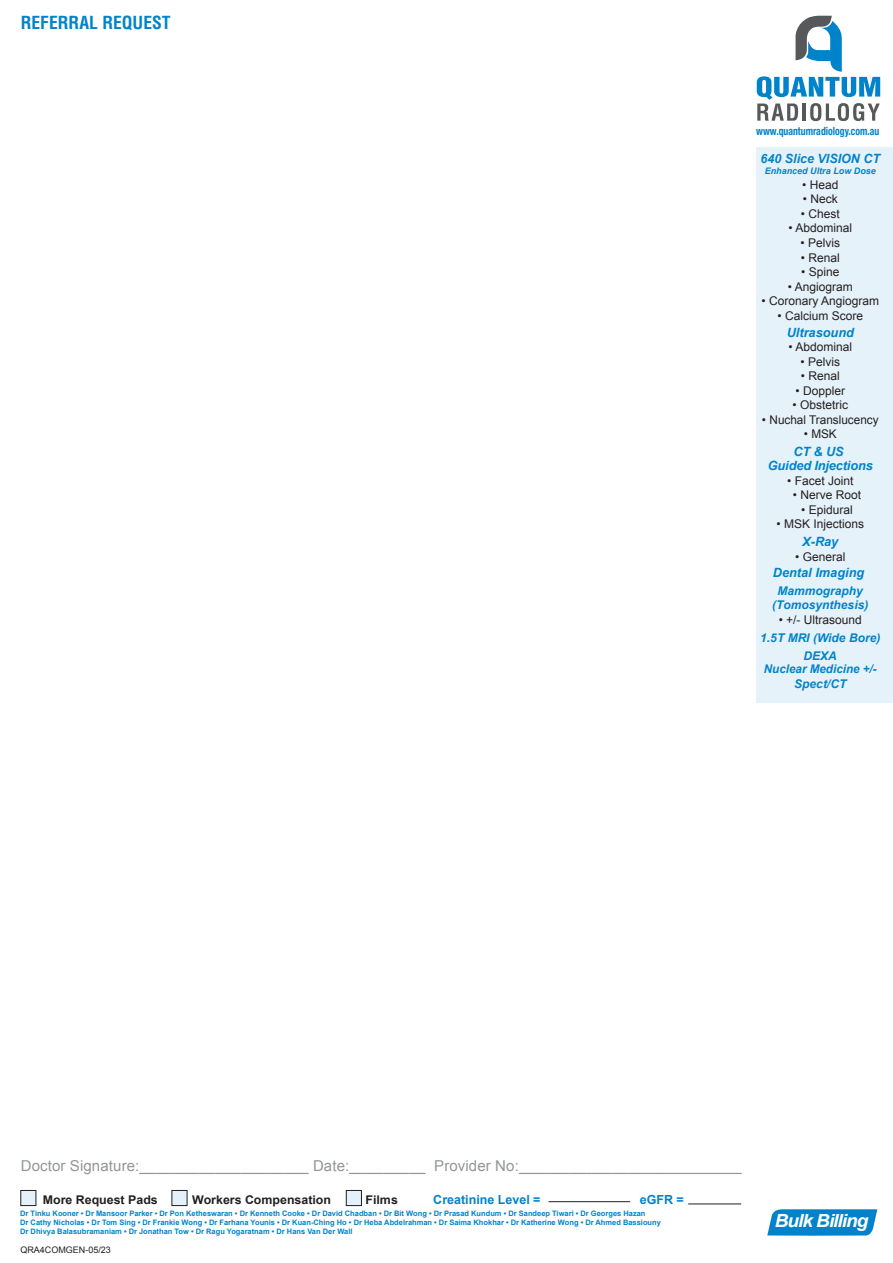
<style>
.page{position:relative;width:893px;height:1263px;background:#fff}
.page>*{position:absolute;margin:0;border:0;box-sizing:border-box;transform-origin:0 0}
.t1{font:italic 700 18.15px "Arial";letter-spacing:-.05em;color:#fff;scale:1.04 1}
.t2{font:700 condensed 17.55px "Helvetica";color:#0083ca}
.t3{font:15px "Arial";letter-spacing:.01em;color:#939598}
.t4{font:italic 700 12.75px/13.5px "Arial";color:#0083ca;text-align:center}
.t5{font:700 12.45px "Arial";color:#0083ca}
.t6{font:12px "Arial";color:#231f20}
.t7{font:italic 700 12px/13.5px "Arial";color:#0083ca;text-align:center}
.t8{font:700 12px "Arial";color:#231f20}
.t9{font:700 condensed 11.25px "Helvetica Neue";color:#0083ca;scale:.86 1}
.t10{font:italic 700 9px "Arial";color:#0083ca}
.t11{font:9px "Arial";color:#231f20}
.t12{font:700 7.5px/9px "Arial";color:#0083ca}
</style>
<div class="page">
<div style="left:756px;top:147px;width:137px;height:555px;background:#e6f2fa"></div>
<div style="left:20px;top:1190px;width:16px;height:16px;background:#e4f0fa;border:1px solid #231f20"></div>
<div style="left:172px;top:1190px;width:15px;height:16px;background:#e4f0fa;border:1px solid #231f20"></div>
<div style="left:346px;top:1190px;width:16px;height:16px;background:#e4f0fa;border:1px solid #231f20"></div>
<hr style="left:548px;top:1201px;width:82px;height:1px;background:#231f20">
<hr style="left:688px;top:1203px;width:53px;height:1px;background:#231f20">
<svg style="left:767px;top:1209px;width:110px;height:27px;background:#158dce"></svg>
<svg style="left:757px;top:16px;width:123px;height:105px"></svg>
<h2 class="t2" style="left:21px;top:12px;width:151px">REFERRAL REQUEST</h2>
<h3 class="t9" style="left:756px;top:121px;width:145px">www.quantumradiology.com.au</h3>
<h3 class="t4" style="left:761px;top:153px;width:121px">640 Slice VISION CT</h3>
<p class="t10" style="left:765px;top:165px;width:113px">Enhanced Ultra Low Dose</p>
<h3 class="t6" style="left:802px;top:177px;width:38px">• Head</h3>
<h3 class="t6" style="left:803px;top:191px;width:36px">• Neck</h3>
<h3 class="t6" style="left:801px;top:206px;width:40px">• Chest</h3>
<h3 class="t6" style="left:788px;top:220px;width:65px">• Abdominal</h3>
<h3 class="t6" style="left:800px;top:235px;width:41px">• Pelvis</h3>
<h3 class="t6" style="left:801px;top:249px;width:40px">• Renal</h3>
<h3 class="t6" style="left:801px;top:264px;width:40px">• Spine</h3>
<h3 class="t6" style="left:788px;top:278px;width:66px">• Angiogram</h3>
<h3 class="t6" style="left:761px;top:293px;width:119px">• Coronary Angiogram</h3>
<h3 class="t6" style="left:777px;top:308px;width:87px">• Calcium Score</h3>
<h3 class="t4" style="left:787px;top:326px;width:69px">Ultrasound</h3>
<h3 class="t6" style="left:788px;top:339px;width:65px">• Abdominal</h3>
<h3 class="t6" style="left:800px;top:354px;width:41px">• Pelvis</h3>
<h3 class="t6" style="left:801px;top:368px;width:40px">• Renal</h3>
<h3 class="t6" style="left:795px;top:383px;width:51px">• Doppler</h3>
<h3 class="t6" style="left:792px;top:397px;width:57px">• Obstetric</h3>
<h3 class="t6" style="left:762px;top:412px;width:118px">• Nuchal Translucency</h3>
<h3 class="t6" style="left:804px;top:426px;width:35px">• MSK</h3>
<h3 class="t4" style="left:768px;top:446px;width:106px">CT &amp; US<br>Guided Injections</h3>
<h3 class="t6" style="left:787px;top:472px;width:68px">• Facet Joint</h3>
<h3 class="t6" style="left:793px;top:487px;width:70px">• Nerve Root</h3>
<h3 class="t6" style="left:801px;top:501px;width:53px">• Epidural</h3>
<h3 class="t6" style="left:776px;top:516px;width:89px">• MSK Injections</h3>
<h3 class="t4" style="left:802px;top:535px;width:38px">X-Ray</h3>
<h3 class="t6" style="left:795px;top:549px;width:52px">• General</h3>
<h3 class="t4" style="left:773px;top:567px;width:93px">Dental Imaging</h3>
<h3 class="t7" style="left:772px;top:585px;width:98px">Mammography (Tomosynthesis)</h3>
<h3 class="t6" style="left:779px;top:611px;width:85px">• +/- Ultrasound</h3>
<h3 class="t7" style="left:760px;top:629px;width:122px;line-height:18px">1.5T MRI (Wide Bore)<br>DEXA</h3>
<h3 class="t7" style="left:764px;top:662px;width:114px;line-height:15px">Nuclear Medicine +/-<br>Spect/CT</h3>
<h3 class="t3" style="left:21px;top:1156px;width:722px">Doctor Signature:____________________ Date:_________ Provider No:___________________________</h3>
<h3 class="t8" style="left:43px;top:1191px;width:116px">More Request Pads</h3>
<h3 class="t8" style="left:192px;top:1191px;width:140px">Workers Compensation</h3>
<h3 class="t8" style="left:366px;top:1191px;width:34px">Films</h3>
<h3 class="t5" style="left:433px;top:1191px;width:109px">Creatinine Level =</h3>
<h3 class="t5" style="left:640px;top:1191px;width:46px">eGFR =</h3>
<p class="t12" style="left:20px;top:1209px;width:642px">Dr Tinku Kooner • Dr Mansoor Parker • Dr Pon Ketheswaran • Dr Kenneth Cooke • Dr David Chadban • Dr Bit Wong • Dr Prasad Kundum • Dr Sandeep Tiwari • Dr Georges Hazan<br>Dr Cathy Nicholas • Dr Tom Sing • Dr Frankie Wong • Dr Farhana Younis • Dr Kuan-Ching Ho • Dr Heba Abdelrahman • Dr Saima Khokhar • Dr Katherine Wong • Dr Ahmed Bassiouny<br>Dr Dhivya Balasubramaniam • Dr Jonathan Tow • Dr Ragu Yogaratnam • Dr Hans Van Der Wall</p>
<p class="t11" style="left:20px;top:1243px;width:92px">QRA4COMGEN-05/23</p>
<h1 class="t1" style="left:775px;top:1209px;width:92px">Bulk Billing</h1>
</div>
